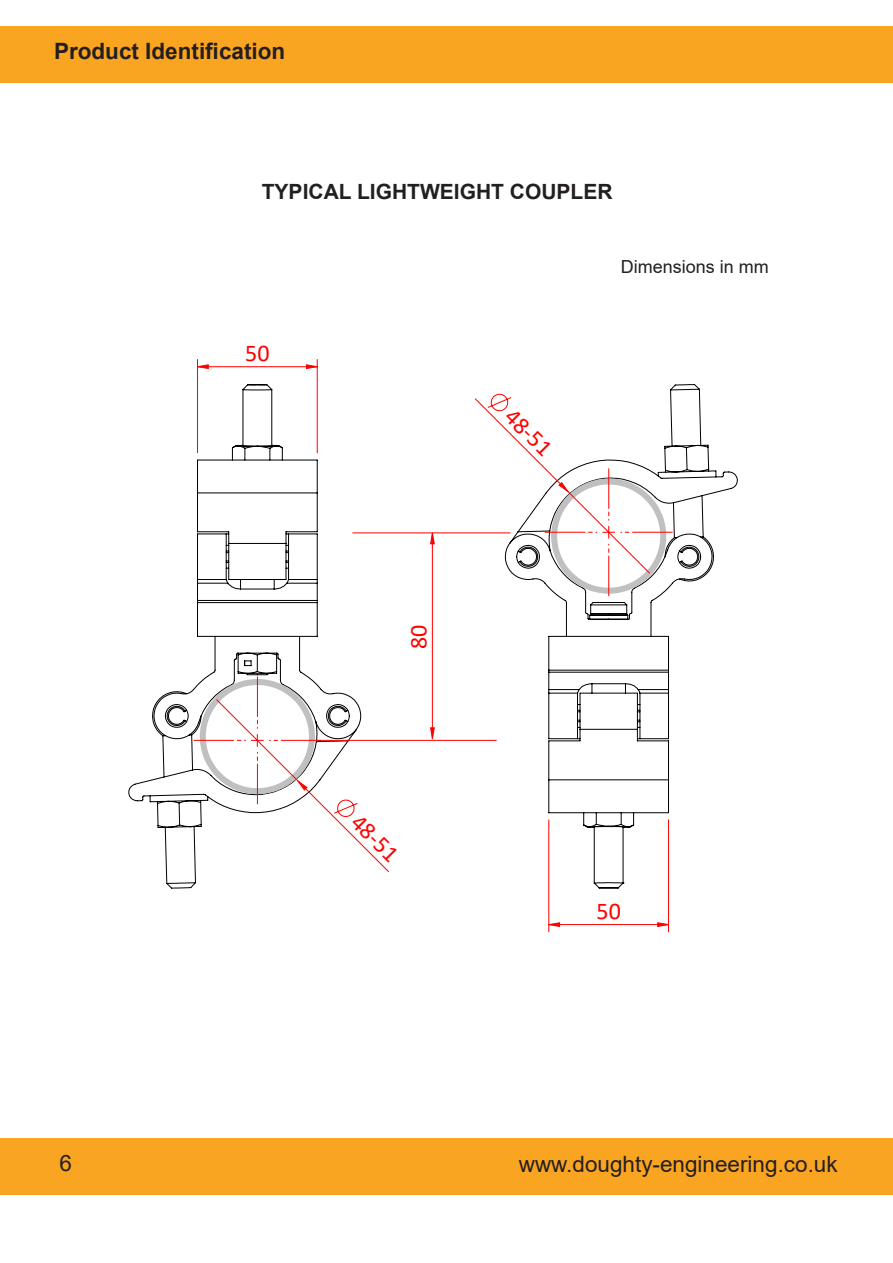
<style>
.page{position:relative;width:893px;height:1263px;background:#fff}
.page>*{position:absolute;margin:0;border:0;box-sizing:border-box;transform-origin:0 0}
.t1{font:24px "Calibri";color:#f00}
.t2{font:22.5px "Arial";color:#231f20}
.t3{font:700 22.5px "Arial";color:#231f20}
.t4{font:700 21px "Arial";color:#231f20}
.t5{font:18px "Arial";color:#231f20}
</style>
<div class="page">
<div style="left:0;top:1138px;width:893px;height:57px;background:#faa521"></div>
<div style="left:0;top:26px;width:893px;height:56px;background:#faa521"></div>
<svg style="left:548px;top:384px;width:190px;height:505px"></svg>
<svg style="left:128px;top:383px;width:234px;height:506px"></svg>
<hr style="left:316px;top:740px;width:180px;height:1px;background:#fc0303">
<hr style="left:353px;top:532px;width:157px;height:1px;background:#fc0303">
<hr style="left:115px;top:974px;width:634px;height:1px;background:#c0c0c0">
<hr style="left:115px;top:327px;width:1px;height:615px;background:#c0c0c0">
<hr style="left:115px;top:327px;width:634px;height:1px;background:#c0c0c0">
<hr style="left:773px;top:327px;width:1px;height:615px;background:#c0c0c0">
<hr style="left:317px;top:359px;width:1px;height:94px;background:#f00">
<hr style="left:197px;top:359px;width:1px;height:94px;background:#f00">
<hr style="left:548px;top:820px;width:1px;height:112px;background:#f00">
<hr style="left:668px;top:820px;width:1px;height:112px;background:#f00">
<svg style="left:474px;top:393px;width:198px;height:203px"></svg>
<svg style="left:429px;top:532px;width:6px;height:208px"></svg>
<svg style="left:194px;top:677px;width:196px;height:196px"></svg>
<svg style="left:198px;top:364px;width:120px;height:6px"></svg>
<svg style="left:548px;top:922px;width:120px;height:6px"></svg>
<p class="t3" style="left:54px;top:36px;width:233px">Product Identification</p>
<p class="t4" style="left:262px;top:177px;width:352px">TYPICAL LIGHTWEIGHT COUPLER</p>
<p class="t5" style="left:621px;top:254px;width:150px">Dimensions in mm</p>
<p class="t1" style="left:245px;top:336px;width:26px">50</p>
<p class="t1" style="left:521px;top:400px;width:58px;rotate:45deg">48-51</p>
<p class="t1" style="left:402px;top:649px;width:26px;rotate:-90deg">80</p>
<p class="t1" style="left:367px;top:806px;width:58px;rotate:45deg">48-51</p>
<p class="t1" style="left:597px;top:894px;width:26px">50</p>
<p class="t2" style="left:60px;top:1147px;width:14px">6</p>
<p class="t2" style="left:519px;top:1148px;width:320px">www.doughty-engineering.co.uk</p>
</div>
